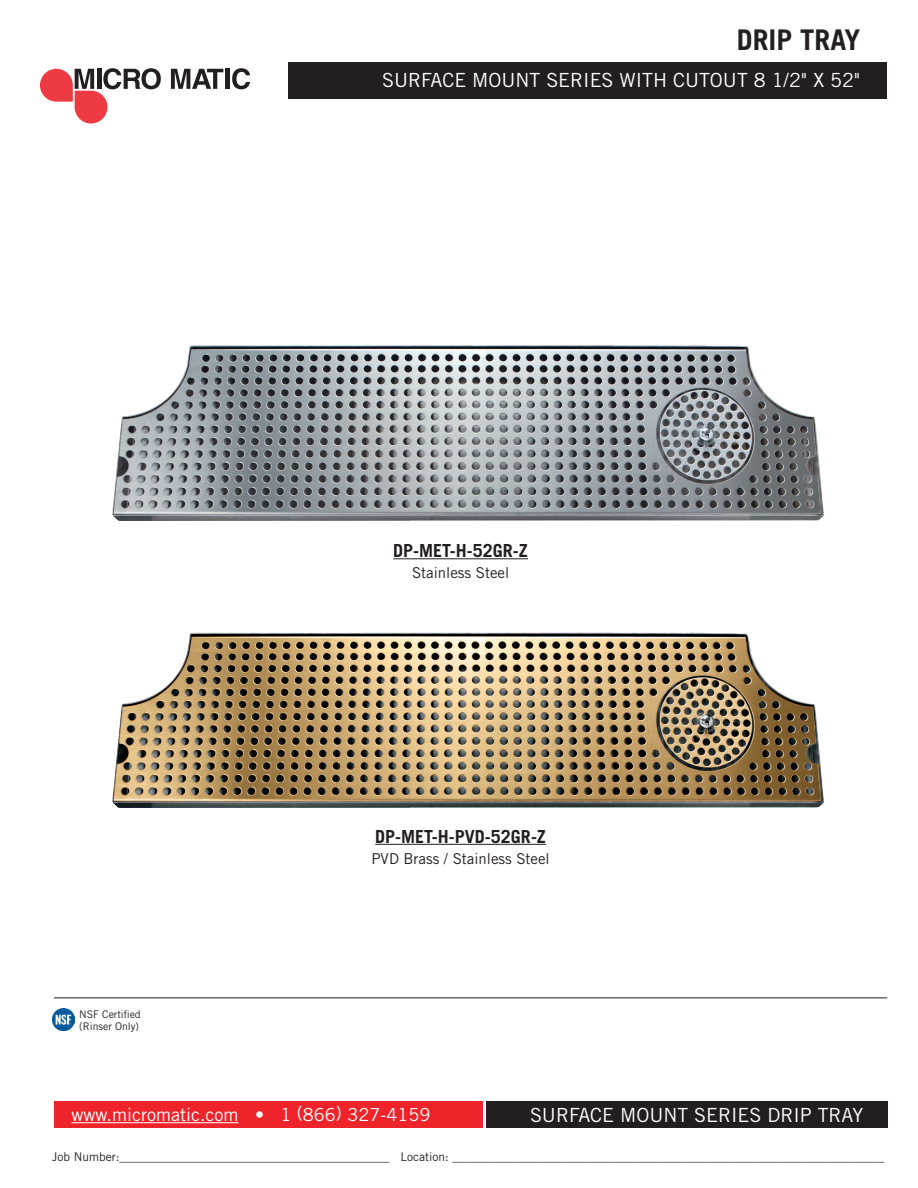
<style>
.page{position:relative;width:918px;height:1188px;background:#fff}
.page>*{position:absolute;margin:0;border:0;box-sizing:border-box;transform-origin:0 0}
.t1{font:700 28.5px "Trade Gothic LT Std";color:#231f20}
.t2{font:19.5px "Trade Gothic LT Std";color:#fff}
.t3{font:700 18px "Trade Gothic LT Std";color:#231f20}
.t4{font:18px "Trade Gothic LT Std";color:#fff}
.t5{font:15px "Trade Gothic LT Std";color:#231f20}
.t6{font:12px "Trade Gothic LT Std";color:#231f20}
.t7{font:10.5px "Trade Gothic LT Std";color:#231f20}
</style>
<div class="page">
<div style="left:288px;top:62px;width:599px;height:37px;background:#231f20"></div>
<svg style="left:40px;top:68px;width:121px;height:56px"></svg>
<svg style="left:171px;top:69px;width:52px;height:20px"></svg>
<hr style="left:225px;top:69px;width:4px;height:20px;background:#231f20">
<svg style="left:232px;top:68px;width:18px;height:21px"></svg>
<div style="left:54px;top:1101px;width:428px;height:27px;background:#ee242a"></div>
<div style="left:486px;top:1101px;width:401px;height:27px;background:#231f20"></div>
<hr style="left:54px;top:998px;width:833px;height:1px;background:#231f20">
<hr style="left:72px;top:1122px;width:167px;height:1px;background:#fff">
<hr style="left:393px;top:558px;width:135px;height:1px;background:#231f20">
<img style="left:112px;top:345px;width:712px;height:175px">
<hr style="left:375px;top:844px;width:171px;height:1px;background:#231f20">
<img style="left:112px;top:632px;width:712px;height:176px">
<img style="left:53px;top:1009px;width:22px;height:22px">
<h1 class="t1" style="left:737px;top:22px;width:125px">DRIP TRAY</h1>
<p class="t2" style="left:382px;top:68px;width:480px">SURFACE MOUNT SERIES WITH CUTOUT 8 1/2" X 52"</p>
<p class="t3" style="left:393px;top:540px;width:136px">DP-MET-H-52GR-Z</p>
<p class="t5" style="left:412px;top:564px;width:99px">Stainless Steel</p>
<p class="t7" style="left:79px;top:1007px;width:63px">NSF Certified</p>
<p class="t7" style="left:79px;top:1019px;width:61px">(Rinser Only)</p>
<p class="t3" style="left:375px;top:825px;width:172px">DP-MET-H-PVD-52GR-Z</p>
<p class="t5" style="left:371px;top:849px;width:180px">PVD Brass / Stainless Steel</p>
<h3 class="t4" style="left:72px;top:1104px;width:360px">www.micromatic.com • 1 (866) 327-4159</h3>
<p class="t2" style="left:530px;top:1103px;width:335px">SURFACE MOUNT SERIES DRIP TRAY</p>
<p class="t6" style="left:52px;top:1150px;width:834px">Job Number:_____________________________________________ Location: ________________________________________________________________________</p>
</div>
